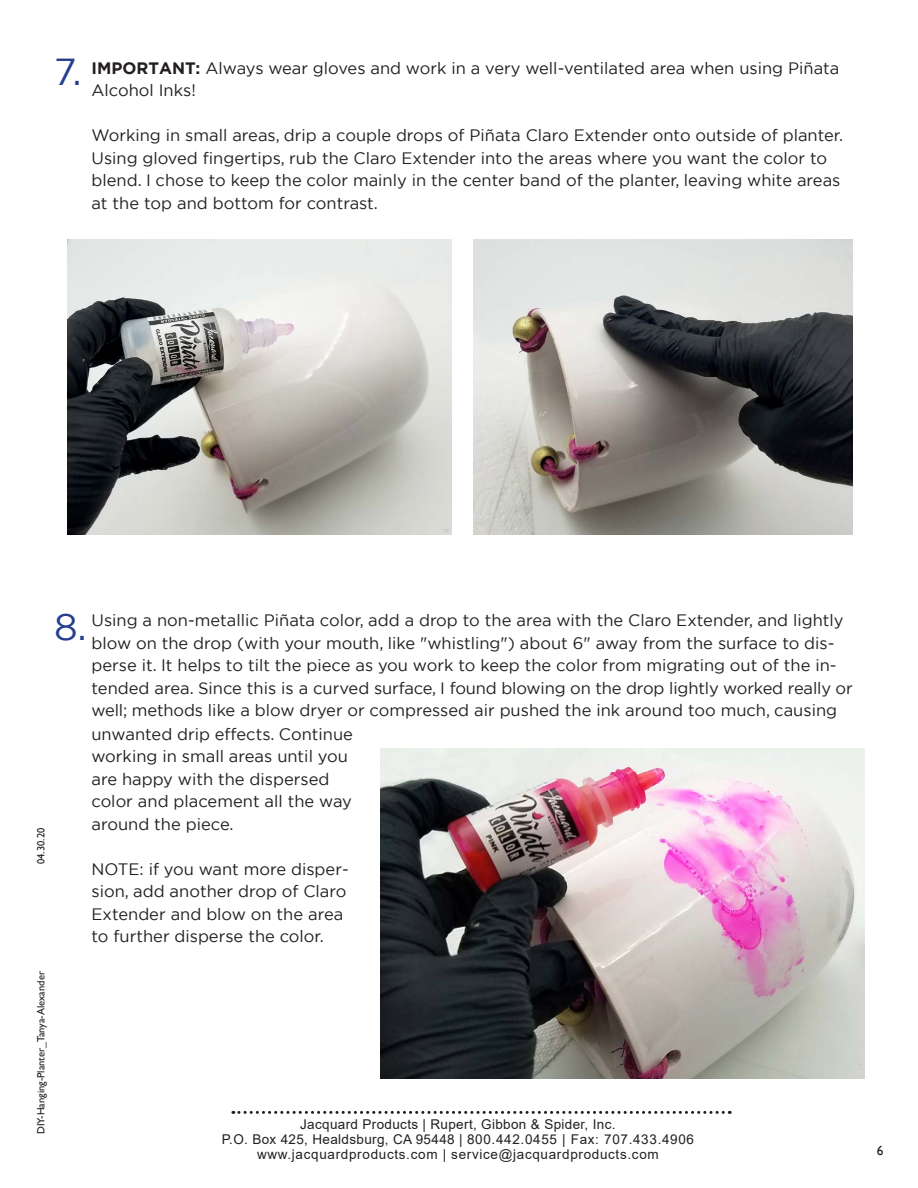
<style>
.page{position:relative;width:918px;height:1188px;background:#fff}
.page>*{position:absolute;margin:0;border:0;box-sizing:border-box;transform-origin:0 0}
.t1{font:37.5px "Gotham";color:#253f8e}
.t2{font:16.5px/22.6px "Gotham";color:#231f20}
.t3{font:13.5px/15px "Arial";letter-spacing:.05em;color:#231f20;text-align:center}
.t4{font:13.5px "Gill Sans";color:#231f20}
.t5{font:10.5px "Gill Sans";color:#231f20}
.s1{font-weight:700}
</style>
<div class="page">
<img style="left:67px;top:239px;width:385px;height:295px">
<img style="left:474px;top:239px;width:379px;height:295px">
<img style="left:381px;top:748px;width:483px;height:330px">
<svg style="left:233px;top:1111px;width:497px;height:3px"></svg>
<p class="t1" style="left:54px;top:48px;width:29px">7.</p>
<p class="t2" style="left:92px;top:57px;width:749px"><span class="s1">IMPORTANT:</span> Always wear gloves and work in a very well-ventilated area when using Piñata<br>Alcohol Inks!</p>
<p class="t2" style="left:92px;top:124px;width:753px">Working in small areas, drip a couple drops of Piñata Claro Extender onto outside of planter.<br>Using gloved fingertips, rub the Claro Extender into the areas where you want the color to blend. I chose to keep the color mainly in the center band of the planter, leaving white areas at the top and bottom for contrast.</p>
<p class="t5" style="left:35px;top:864px;width:38px;rotate:-90deg">04.30.20</p>
<p class="t1" style="left:54px;top:603px;width:34px">8.</p>
<p class="t2" style="left:92px;top:609px;width:763px">Using a non-metallic Piñata color, add a drop to the area with the Claro Extender, and lightly blow on the drop (with your mouth, like "whistling") about 6" away from the surface to dis&shy;perse it. It helps to tilt the piece as you work to keep the color from migrating out of the in&shy;tended area. Since this is a curved surface, I found blowing on the drop lightly worked really or well; methods like a blow dryer or compressed air pushed the ink around too much, causing unwanted drip effects. Continue<br>working in small areas until you<br>are happy with the dispersed<br>color and placement all the way<br>around the piece.</p>
<p class="t2" style="left:92px;top:857px;width:259px">NOTE: if you want more disper&shy;sion, add another drop of Claro<br>Extender and blow on the area to further disperse the color.</p>
<p class="t5" style="left:35px;top:1134px;width:164px;rotate:-90deg">DIY-Hanging-Planter_Tanya-Alexander</p>
<p class="t3" style="left:222px;top:1117px;width:474px">Jacquard Products | Rupert, Gibbon &amp; Spider, Inc.<br>P.O. Box 425, Healdsburg, CA 95448 | 800.442.0455 | Fax: 707.433.4906 www.jacquardproducts.com | service@jacquardproducts.com</p>
<p class="t4" style="left:877px;top:1142px;width:8px">6</p>
</div>
